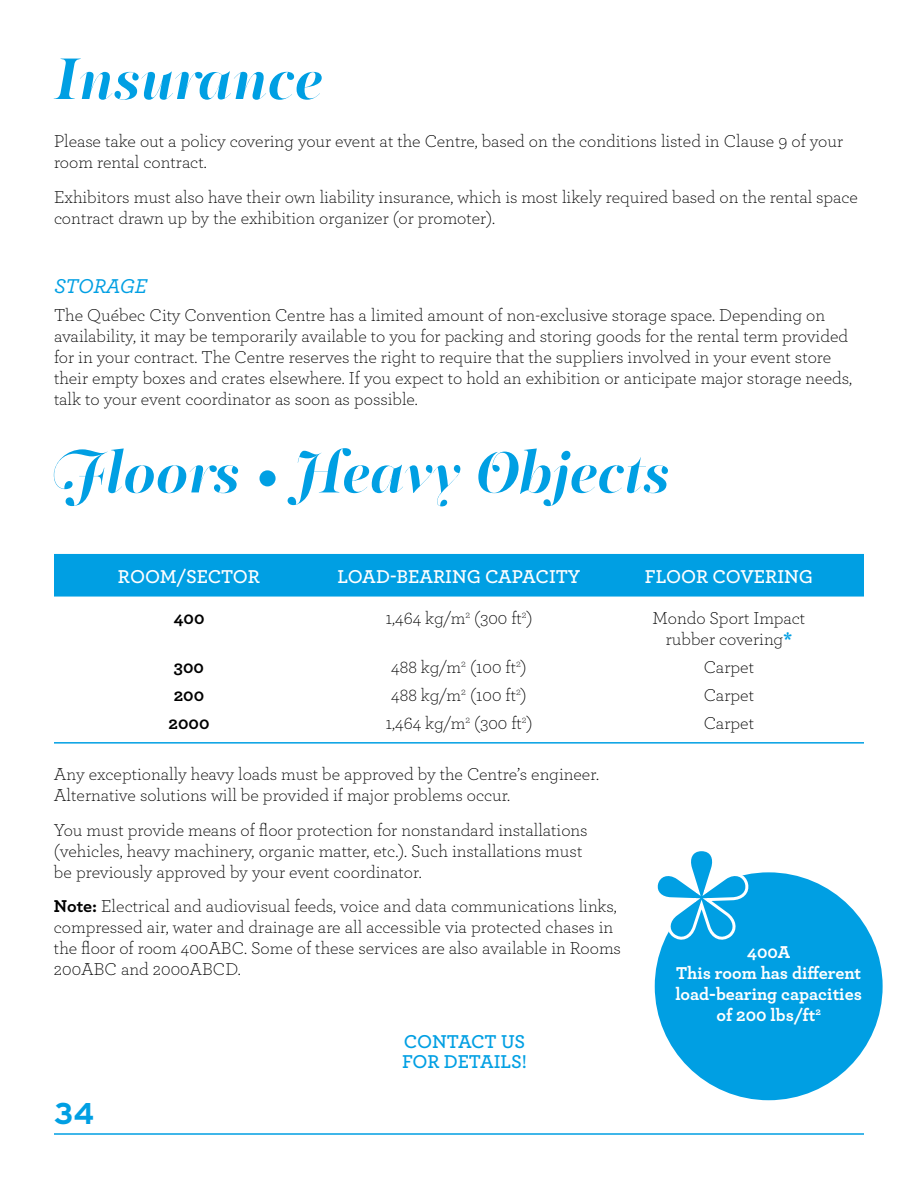
<style>
.page{position:relative;width:918px;height:1188px;background:#fff}
.page>*{position:absolute;margin:0;border:0;box-sizing:border-box;transform-origin:0 0}
.t1{font:700 60px "PF Regal Swash Pro";color:#009fe3}
.t2{font:700 30px "Interstate";color:#009fe3}
.t3{font:italic 500 21px "Archer";letter-spacing:-.015em;color:#009fe3}
.t4{font:600 19.5px "Archer";color:#fff}
.t5{font:600 19.5px/19.5px "Archer";letter-spacing:-.015em;color:#009fe3}
.t6{font:300 18px/21px "Archer";color:#000}
.t7{font:700 18px/21px "Archer";color:#fff;text-align:center}
.t8{font:700 18px "Archer";color:#000}
.s1{font-weight:900;color:#009fe3}
.s2{font-weight:700}
</style>
<div class="page">
<hr style="left:54px;top:1133px;width:810px;height:2px;background:#009fe3">
<div style="left:54px;top:554px;width:810px;height:43px;background:#009fe3"></div>
<hr style="left:54px;top:742px;width:270px;height:2px;background:#009fe3">
<hr style="left:324px;top:742px;width:270px;height:2px;background:#009fe3">
<hr style="left:594px;top:742px;width:270px;height:2px;background:#009fe3">
<div style="left:655px;top:872px;width:228px;height:228px;background:#009fe3;border-radius:50%"></div>
<svg style="left:657px;top:851px;width:91px;height:94px"></svg>
<h1 class="t1" style="left:54px;top:43px;width:270px">Insurance</h1>
<p class="t6" style="left:54px;top:130px;width:791px">Please take out a policy covering your event at the Centre, based on the conditions listed in Clause 9 of your room rental contract.</p>
<p class="t6" style="left:54px;top:185px;width:805px">Exhibitors must also have their own liability insurance, which is most likely required based on the rental space contract drawn up by the exhibition organizer (or promoter).</p>
<p class="t3" style="left:54px;top:271px;width:95px">STORAGE</p>
<p class="t6" style="left:54px;top:304px;width:800px">The Québec City Convention Centre has a limited amount of non-exclusive storage space. Depending on availability, it may be temporarily available to you for packing and storing goods for the rental term provided for in your contract. The Centre reserves the right to require that the suppliers involved in your event store their empty boxes and crates elsewhere. If you expect to hold an exhibition or anticipate major storage needs, talk to your event coordinator as soon as possible.</p>
<h1 class="t1" style="left:54px;top:437px;width:617px">Floors • Heavy Objects</h1>
<p class="t4" style="left:118px;top:562px;width:144px">ROOM/SECTOR</p>
<p class="t4" style="left:338px;top:562px;width:245px">LOAD-BEARING CAPACITY</p>
<p class="t4" style="left:645px;top:562px;width:170px">FLOOR COVERING</p>
<p class="t8" style="left:173px;top:604px;width:33px">400</p>
<p class="t6" style="left:385px;top:607px;width:149px">1,464 kg/m<sup>2</sup> (300 ft<sup>2</sup>)</p>
<p class="t6" style="left:653px;top:607px;width:154px;text-align:center">Mondo Sport Impact rubber covering<span class="s1">*</span></p>
<p class="t8" style="left:174px;top:653px;width:32px">300</p>
<p class="t6" style="left:391px;top:656px;width:137px">488 kg/m<sup>2</sup> (100 ft<sup>2</sup>)</p>
<p class="t6" style="left:704px;top:656px;width:52px">Carpet</p>
<p class="t8" style="left:174px;top:681px;width:32px">200</p>
<p class="t6" style="left:391px;top:684px;width:137px">488 kg/m<sup>2</sup> (100 ft<sup>2</sup>)</p>
<p class="t6" style="left:704px;top:684px;width:52px">Carpet</p>
<p class="t8" style="left:169px;top:709px;width:42px">2000</p>
<p class="t6" style="left:385px;top:712px;width:149px">1,464 kg/m<sup>2</sup> (300 ft<sup>2</sup>)</p>
<p class="t6" style="left:704px;top:712px;width:52px">Carpet</p>
<p class="t6" style="left:54px;top:763px;width:547px">Any exceptionally heavy loads must be approved by the Centre’s engineer.<br>Alternative solutions will be provided if major problems occur.</p>
<p class="t6" style="left:54px;top:818px;width:535px">You must provide means of floor protection for nonstandard installations (vehicles, heavy machinery, organic matter, etc.). Such installations must be previously approved by your event coordinator.</p>
<p class="t6" style="left:54px;top:895px;width:569px"><span class="s2">Note:</span> Electrical and audiovisual feeds, voice and data communications links, compressed air, water and drainage are all accessible via protected chases in the floor of room 400ABC. Some of these services are also available in Rooms 200ABC and 2000ABCD.</p>
<p class="t7" style="left:675px;top:940px;width:188px">400A<br>This room has different load-bearing capacities of 200 lbs/ft<sup>2</sup></p>
<h2 class="t2" style="left:54px;top:1097px;width:42px">34</h2>
<p class="t5" style="left:402px;top:1031px;width:126px">CONTACT US<br>FOR DETAILS!</p>
</div>
